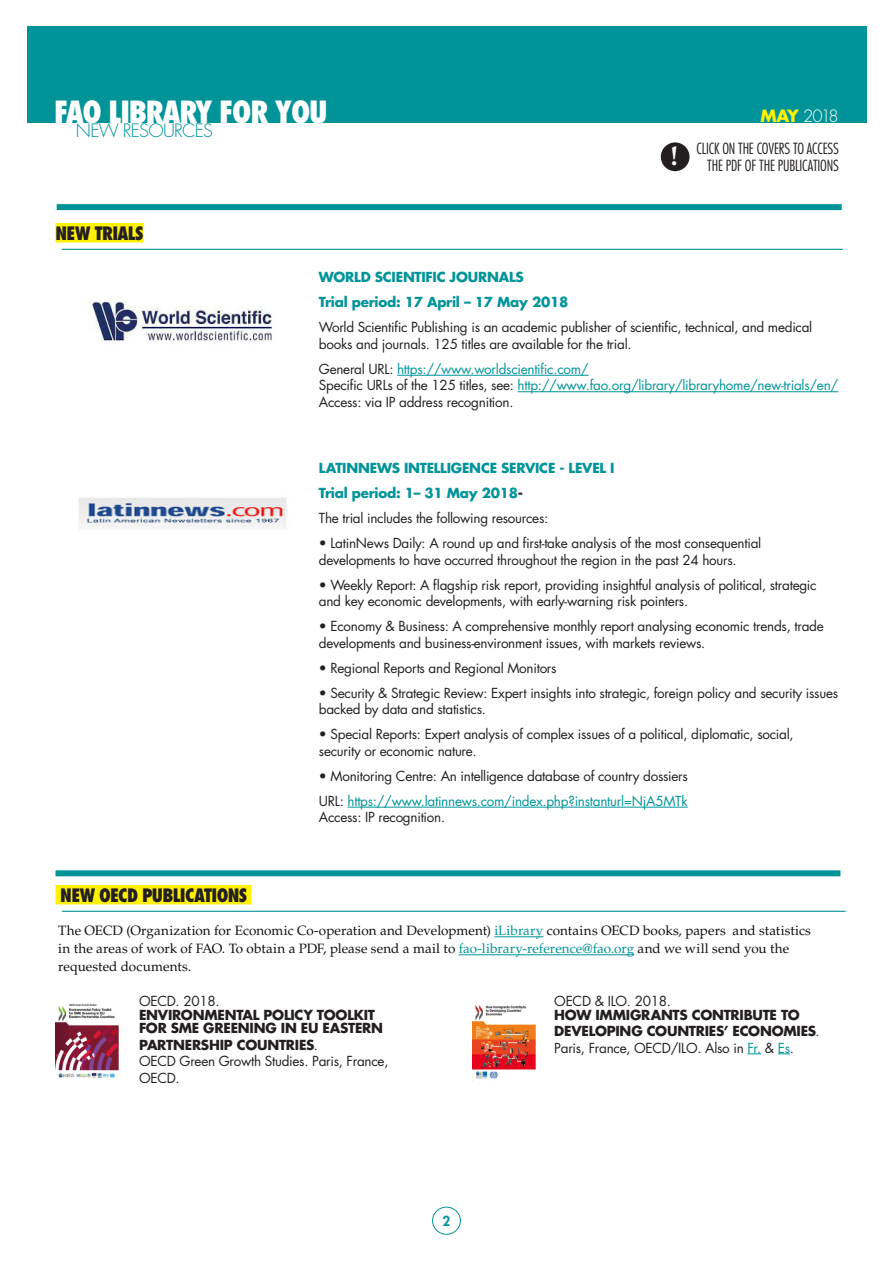
<style>
.page{position:relative;width:893px;height:1263px;background:#fff}
.page>*{position:absolute;margin:0;border:0;box-sizing:border-box;transform-origin:0 0}
.t1{font:800 condensed 29.7px "Futura Std";letter-spacing:-.04em;color:#fff}
.t2{font:700 27px "Palatino LT Std";color:#fff}
.Titoli_sezioni{font:800 condensed 18px "Futura Std";letter-spacing:-.035em;color:#231f20}
.t3{font:300 18px "Futura Std";letter-spacing:-.04em;color:#009499}
.t4{font:300 16.5px "Futura Std";color:#fff}
.t5{font:300 condensed 15px/17.2px "Futura Std";letter-spacing:-.01em;color:#231f20;text-align:right}
.pub_title_ok{font:13.5px/16.5px "Futura Std";letter-spacing:-.02em;color:#231f20}
.pub_title_ok-2{font:13.5px/16.5px "Futura Std";letter-spacing:-.02em;color:#009499}
.testo_scala{font:13.5px/18px "Palatino LT Std";letter-spacing:.005em;color:#111}
.Testo_pub{font:13.5px/16.5px "Futura Std";letter-spacing:-.02em;color:#231f20}
.pub_title_ok-3{font:700 13.5px "Futura Std";letter-spacing:-.02em;color:#009499}
.Testo_pub-2{font:700 13.5px/13.5px "Futura Std";letter-spacing:-.015em;color:#231f20}
.t6{font:800 13.5px "Futura Std";color:#009499}
.s1{font-weight:700;color:#fff101}
.s2{color:#231f20}
.s3{color:#009499}
.s4{font-weight:400}
.s5{font-weight:700}
</style>
<div class="page">
<div style="left:27px;top:26px;width:839px;height:97px;background:#009499"></div>
<div style="left:661px;top:142px;width:28px;height:29px;background:#231f20;border-radius:50%"></div>
<div style="left:432px;top:1207px;width:29px;height:28px;border:1px solid #009499;border-radius:50%"></div>
<hr style="left:62px;top:249px;width:781px;height:1px;background:#009499">
<div style="left:55px;top:223px;width:89px;height:19px;background:#fff101"></div>
<div style="left:57px;top:204px;width:785px;height:6px;background:#009499"></div>
<hr style="left:397px;top:375px;width:192px;height:1px;background:#009499">
<hr style="left:518px;top:391px;width:320px;height:1px;background:#009499">
<div style="left:55px;top:870px;width:785px;height:6px;background:#009499"></div>
<hr style="left:347px;top:807px;width:341px;height:1px;background:#009499">
<img style="left:88px;top:299px;width:184px;height:43px">
<img style="left:79px;top:498px;width:208px;height:31px">
<hr style="left:62px;top:911px;width:784px;height:1px;background:#009499">
<div style="left:55px;top:885px;width:196px;height:19px;background:#fff101"></div>
<hr style="left:494px;top:936px;width:49px;height:1px;background:#009499">
<hr style="left:459px;top:954px;width:175px;height:1px;background:#009499">
<svg style="left:747px;top:1053px;width:14px;height:1px"></svg>
<svg style="left:778px;top:1053px;width:12px;height:1px"></svg>
<img style="left:55px;top:1004px;width:64px;height:74px">
<img style="left:472px;top:1005px;width:64px;height:77px">
<h1 class="t1" style="left:54px;top:93px;width:275px">FAO LIBRARY FOR YOU</h1>
<h3 class="t3" style="left:76px;top:120px;width:139px">NEW RESOURCES</h3>
<p class="Titoli_sezioni" style="left:55px;top:222px;width:90px">NEW TRIALS</p>
<h2 class="t2" style="left:671px;top:140px;width:9px">!</h2>
<p class="t4" style="left:760px;top:106px;width:80px"><span class="s1">MAY</span> 2018</p>
<p class="t5" style="left:696px;top:140px;width:144px">CLICK ON THE COVERS TO ACCESS<br>THE PDF OF THE PUBLICATIONS</p>
<p class="pub_title_ok-3" style="left:319px;top:268px;width:207px">WORLD SCIENTIFIC JOURNALS</p>
<p class="pub_title_ok-3" style="left:319px;top:293px;width:251px">Trial period: 17 April – 17 May 2018</p>
<p class="pub_title_ok" style="left:319px;top:319px;width:495px">World Scientific Publishing is an academic publisher of scientific, technical, and medical books and journals. 125 titles are available for the trial.</p>
<p class="pub_title_ok-2" style="left:319px;top:361px;width:521px"><span class="s2">General URL:</span> https://www.worldscientific.com/<br><span class="s2">Specific URLs of the 125 titles, see:</span> http://www.fao.org/library/libraryhome/new-trials/en/<br><span class="s2">Access: via IP address recognition.</span></p>
<p class="pub_title_ok-3" style="left:319px;top:459px;width:297px">LATINNEWS INTELLIGENCE SERVICE - LEVEL I</p>
<p class="pub_title_ok-3" style="left:319px;top:484px;width:206px">Trial period: 1– 31 May 2018<span class="s2">-</span></p>
<p class="pub_title_ok" style="left:319px;top:510px;width:231px">The trial includes the following resources:</p>
<p class="pub_title_ok" style="left:319px;top:535px;width:444px">• LatinNews Daily: A round up and first-take analysis of the most consequential developments to have occurred throughout the region in the past 24 hours.</p>
<p class="pub_title_ok" style="left:319px;top:577px;width:499px">• Weekly Report: A flagship risk report, providing insightful analysis of political, strategic and key economic developments, with early-warning risk pointers.</p>
<p class="pub_title_ok" style="left:319px;top:618px;width:506px">• Economy &amp; Business: A comprehensive monthly report analysing economic trends, trade developments and business-environment issues, with markets reviews.</p>
<p class="pub_title_ok" style="left:319px;top:660px;width:239px">• Regional Reports and Regional Monitors</p>
<p class="pub_title_ok" style="left:319px;top:685px;width:521px">• Security &amp; Strategic Review: Expert insights into strategic, foreign policy and security issues backed by data and statistics.</p>
<p class="pub_title_ok" style="left:319px;top:726px;width:476px">• Special Reports: Expert analysis of complex issues of a political, diplomatic, social, security or economic nature.</p>
<p class="pub_title_ok" style="left:319px;top:768px;width:370px">• Monitoring Centre: An intelligence database of country dossiers</p>
<p class="pub_title_ok-2" style="left:319px;top:793px;width:370px"><span class="s2">URL:</span> https://www.latinnews.com/index.php?instanturl=NjA5MTk<br><span class="s2">Access: IP recognition.</span></p>
<p class="Titoli_sezioni" style="left:60px;top:884px;width:189px">NEW OECD PUBLICATIONS</p>
<p class="testo_scala" style="left:58px;top:922px;width:754px">The OECD (Organization for Economic Co-operation and Development) <span class="s3">iLibrary</span> contains OECD books, papers and statistics in the areas of work of FAO. To obtain a PDF, please send a mail to <span class="s3">fao-library-reference@fao.org</span> and we will send you the requested documents.</p>
<p class="Testo_pub-2" style="left:139px;top:994px;width:246px"><span class="s4">OECD. 2018.<br></span>ENVIRONMENTAL POLICY TOOLKIT<br>FOR SME GREENING IN EU EASTERN</p>
<p class="Testo_pub" style="left:139px;top:1036px;width:251px"><span class="s5">PARTNERSHIP COUNTRIES</span>.<br>OECD Green Growth Studies. Paris, France,<br>OECD.</p>
<p class="Testo_pub-2" style="left:554px;top:994px;width:247px"><span class="s4">OECD &amp; ILO. 2018.<br></span>HOW IMMIGRANTS CONTRIBUTE TO</p>
<p class="Testo_pub" style="left:554px;top:1023px;width:267px"><span class="s5">DEVELOPING COUNTRIES’ ECONOMIES</span>.<br>Paris, France, OECD/ILO. Also in <span class="s3">Fr.</span> &amp; <span class="s3">Es</span>.</p>
<p class="t6" style="left:443px;top:1212px;width:9px">2</p>
</div>
